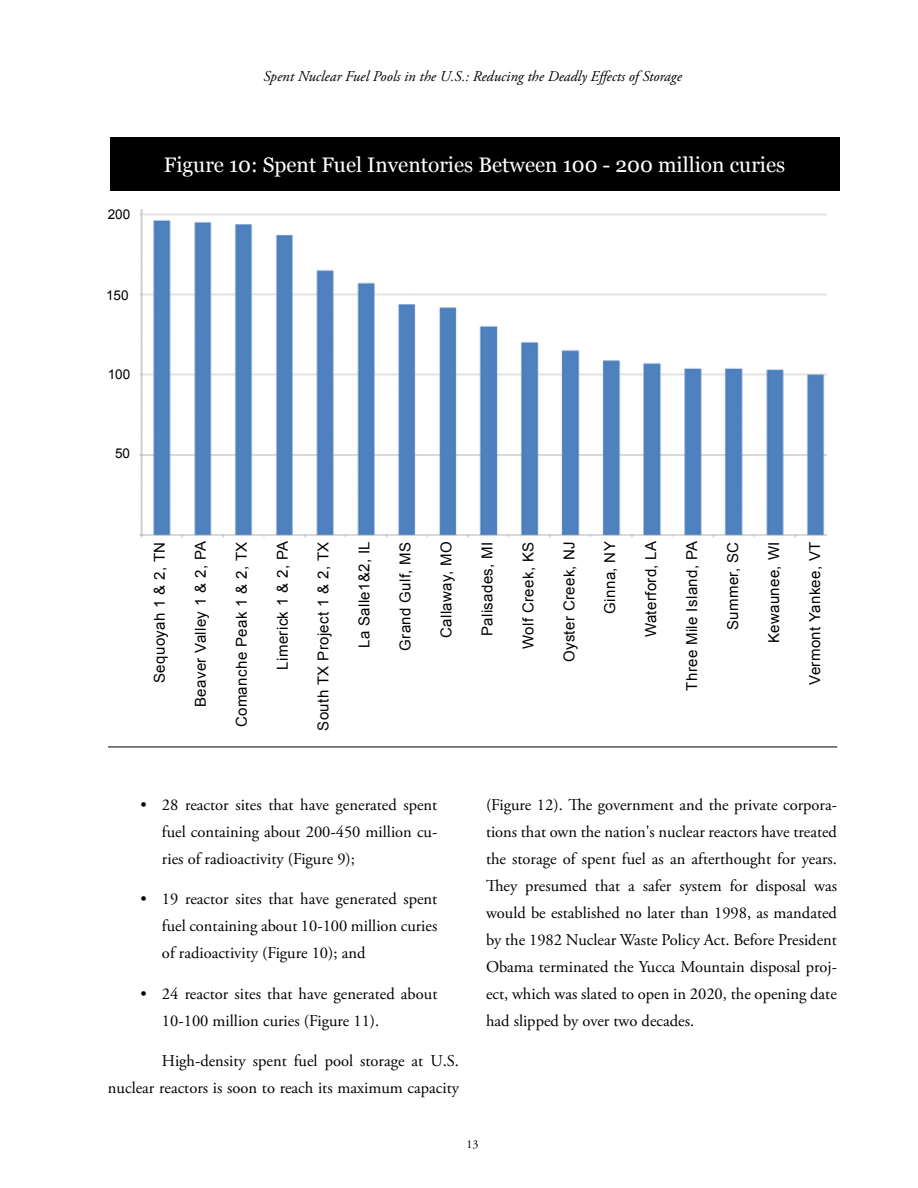
<style>
.page{position:relative;width:918px;height:1188px;background:#fff}
.page>*{position:absolute;margin:0;border:0;box-sizing:border-box;transform-origin:0 0}
.t1{font:21px "Georgia";color:#fff}
.t2{font:16.5px/27px "Adobe Garamond Pro";color:#000;text-align:justify}
.t3{font:15px "Arial";letter-spacing:.025em;color:#000}
.t4{font:italic 15px "Adobe Garamond Pro";color:#000}
.t5{font:13.5px "Arial";color:#000}
.t6{font:12px "Adobe Garamond Pro";color:#000}
</style>
<div class="page">
<div style="left:110px;top:137px;width:729px;height:54px;background:#000"></div>
<img style="left:139px;top:209px;width:687px;height:329px">
<hr style="left:108px;top:747px;width:729px;height:1px;background:#000">
<p class="t4" style="left:263px;top:67px;width:420px">Spent Nuclear Fuel Pools in the U.S.: Reducing the Deadly Effects of Storage</p>
<p class="t5" style="left:108px;top:205px;width:24px">200</p>
<p class="t5" style="left:106px;top:287px;width:24px">150</p>
<p class="t5" style="left:108px;top:366px;width:24px">100</p>
<p class="t5" style="left:115px;top:445px;width:17px">50</p>
<p class="t1" style="left:164px;top:152px;width:623px">Figure 10: Spent Fuel Inventories Between 100 - 200 million curies</p>
<p class="t3" style="left:150px;top:683px;width:143px;rotate:-90deg">Sequoyah 1 &amp; 2, TN</p>
<p class="t3" style="left:191px;top:707px;width:168px;rotate:-90deg">Beaver Valley 1 &amp; 2, PA</p>
<p class="t3" style="left:232px;top:727px;width:187px;rotate:-90deg">Comanche Peak 1 &amp; 2, TX</p>
<p class="t3" style="left:273px;top:670px;width:130px;rotate:-90deg">Limerick 1 &amp; 2, PA</p>
<p class="t3" style="left:314px;top:731px;width:190px;rotate:-90deg">South TX Project 1 &amp; 2, TX</p>
<p class="t3" style="left:354px;top:648px;width:108px;rotate:-90deg">La Salle1&amp;2, IL</p>
<p class="t3" style="left:395px;top:651px;width:111px;rotate:-90deg">Grand Gulf, MS</p>
<p class="t3" style="left:436px;top:638px;width:98px;rotate:-90deg">Callaway, MO</p>
<p class="t3" style="left:477px;top:636px;width:96px;rotate:-90deg">Palisades, MI</p>
<p class="t3" style="left:518px;top:649px;width:109px;rotate:-90deg">Wolf Creek, KS</p>
<p class="t3" style="left:559px;top:662px;width:122px;rotate:-90deg">Oyster Creek, NJ</p>
<p class="t3" style="left:600px;top:614px;width:74px;rotate:-90deg">Ginna, NY</p>
<p class="t3" style="left:641px;top:637px;width:98px;rotate:-90deg">Waterford, LA</p>
<p class="t3" style="left:682px;top:691px;width:151px;rotate:-90deg">Three Mile Island, PA</p>
<p class="t3" style="left:723px;top:630px;width:90px;rotate:-90deg">Summer, SC</p>
<p class="t3" style="left:764px;top:643px;width:103px;rotate:-90deg">Kewaunee, WI</p>
<p class="t3" style="left:805px;top:685px;width:145px;rotate:-90deg">Vermont Yankee, VT</p>
<p class="t2" style="left:162px;top:792px;width:277px;text-indent:-22px">• 28 reactor sites that have generated spent fuel containing about 200-450 million cu&shy;ries of radioactivity (Figure 9);</p>
<p class="t2" style="left:162px;top:886px;width:277px;text-indent:-22px">• 19 reactor sites that have generated spent fuel containing about 10-100 million curies of radioactivity (Figure 10); and</p>
<p class="t2" style="left:162px;top:981px;width:277px;text-indent:-22px">• 24 reactor sites that have generated about<br>10-100 million curies (Figure 11).</p>
<p class="t2" style="left:108px;top:1048px;width:353px;text-align:right">High-density spent fuel pool storage at U.S.<br>nuclear reactors is soon to reach its maximum capacity</p>
<p class="t2" style="left:486px;top:792px;width:353px">(Figure 12). The government and the private corpora&shy;tions that own the nation's nuclear reactors have treated the storage of spent fuel as an afterthought for years.<br>They presumed that a safer system for disposal was would be established no later than 1998, as mandated by the 1982 Nuclear Waste Policy Act. Before President Obama terminated the Yucca Mountain disposal proj&shy;ect, which was slated to open in 2020, the opening date had slipped by over two decades.</p>
<p class="t6" style="left:466px;top:1136px;width:14px">13</p>
</div>
